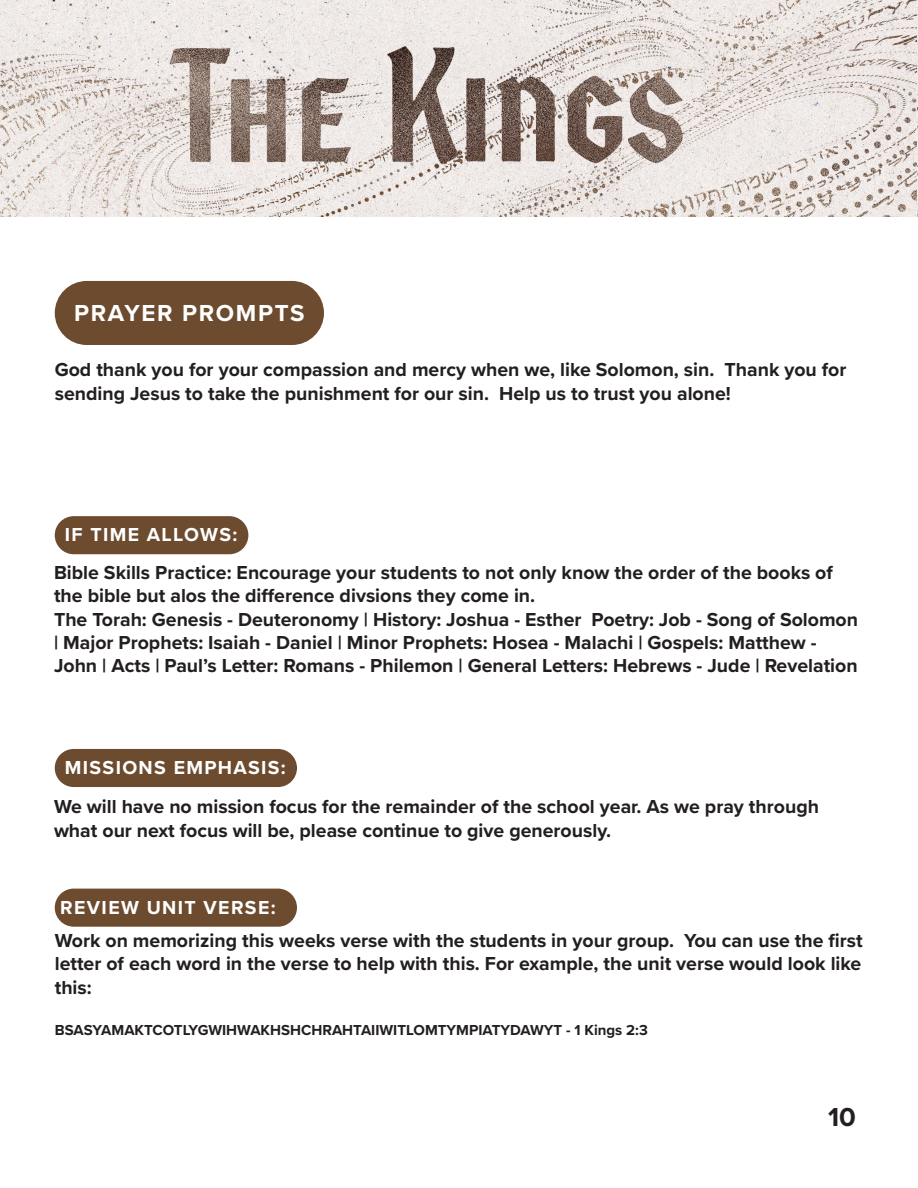
<style>
.page{position:relative;width:918px;height:1188px;background:#fff}
.page>*{position:absolute;margin:0;border:0;box-sizing:border-box;transform-origin:0 0}
.t1{font:700 27px "Proxima Nova";color:#231f20}
.Paragraph_Style_3{font:700 24px "Proxima Nova";letter-spacing:.07em;color:#fff}
.Paragraph_Style_10{font:700 19.5px/23.4px "Proxima Nova";color:#231f20}
.Paragraph_Style_1{font:700 19.5px "Proxima Nova";letter-spacing:.07em;color:#fff}
.Memory_Verse{font:700 15px "Proxima Nova";color:#231f20}
</style>
<div class="page">
<img style="left:0;top:0;width:918px;height:216px">
<div style="left:55px;top:281px;width:269px;height:64px;background:#6d4b2f;border-radius:32px"></div>
<div style="left:55px;top:516px;width:193px;height:38px;background:#6d4b2f;border-radius:19px"></div>
<div style="left:55px;top:749px;width:242px;height:38px;background:#6d4b2f;border-radius:19px"></div>
<div style="left:55px;top:889px;width:242px;height:38px;background:#6d4b2f;border-radius:19px"></div>
<p class="Paragraph_Style_3" style="left:74px;top:295px;width:232px">PRAYER PROMPTS</p>
<p class="Paragraph_Style_10" style="left:55px;top:358px;width:793px">God thank you for your compassion and mercy when we, like Solomon, sin. Thank you for sending Jesus to take the punishment for our sin. Help us to trust you alone!</p>
<p class="Paragraph_Style_1" style="left:65px;top:520px;width:174px">IF TIME ALLOWS:</p>
<p class="Paragraph_Style_10" style="left:54px;top:560px;width:780px">Bible Skills Practice: Encourage your students to not only know the order of the books of the bible but alos the difference divsions they come in.</p>
<p class="Paragraph_Style_10" style="left:54px;top:607px;width:806px">The Torah: Genesis - Deuteronomy | History: Joshua - Esther Poetry: Job - Song of Solomon | Major Prophets: Isaiah - Daniel | Minor Prophets: Hosea - Malachi | Gospels: Matthew -<br>John | Acts | Paul’s Letter: Romans - Philemon | General Letters: Hebrews - Jude | Revelation</p>
<p class="Paragraph_Style_1" style="left:65px;top:753px;width:223px">MISSIONS EMPHASIS:</p>
<p class="Paragraph_Style_10" style="left:54px;top:795px;width:767px">We will have no mission focus for the remainder of the school year. As we pray through what our next focus will be, please continue to give generously.</p>
<p class="Paragraph_Style_1" style="left:60px;top:893px;width:217px">REVIEW UNIT VERSE:</p>
<p class="Paragraph_Style_10" style="left:55px;top:928px;width:810px;text-align:justify">Work on memorizing this weeks verse with the students in your group. You can use the first letter of each word in the verse to help with this. For example, the unit verse would look like this:</p>
<p class="Memory_Verse" style="left:55px;top:1019px;width:595px">BSASYAMAKTCOTLYGWIHWAKHSHCHRAHTAIIWITLOMTYMPIATYDAWYT - 1 Kings 2:3</p>
<h1 class="t1" style="left:828px;top:1096px;width:29px">10</h1>
</div>
